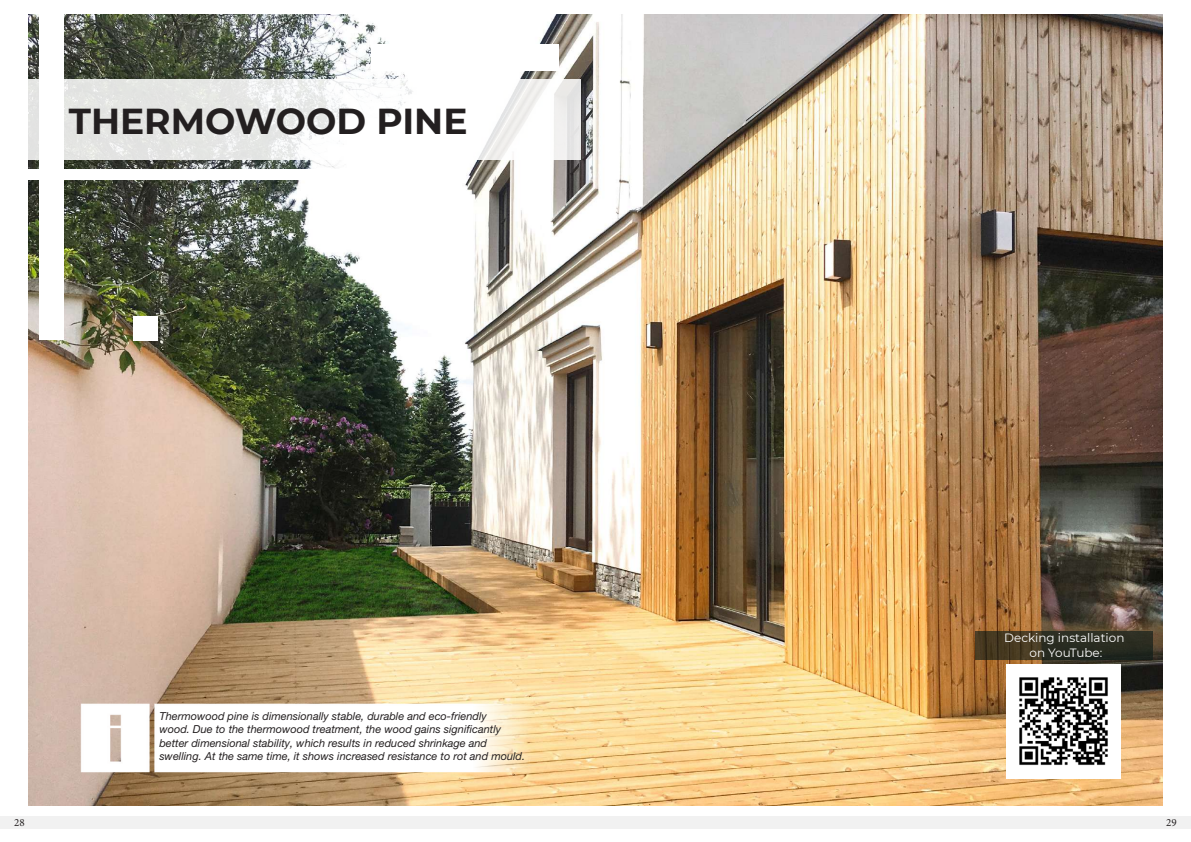
<style>
.page{position:relative;width:1191px;height:842px;background:#fff}
.page>*{position:absolute;margin:0;border:0;box-sizing:border-box;transform-origin:0 0}
.t1{font:700 36px "Montserrat";color:#231f20}
.t2{font:12px/14.4px "Montserrat";color:#fff;text-align:center}
.t3{font:italic 11px/13.2px "Helvetica Neue LT Pro";color:#231f20}
.t4{font:11px "Minion Pro";color:#231f20}
</style>
<div class="page">
<div style="left:0;top:816px;width:1191px;height:12px;background:#f1f1f1"></div>
<img style="left:28px;top:14px;width:1134px;height:791px">
<img style="left:35px;top:626px;width:528px;height:203px">
<div style="left:1006px;top:665px;width:114px;height:114px;background:#fff"></div>
<img style="left:1019px;top:677px;width:89px;height:88px">
<svg style="left:975px;top:631px;width:177px;height:29px;background:#333020"></svg>
<div style="left:40px;top:14px;width:24px;height:325px;background:#fff"></div>
<svg style="left:28px;top:79px;width:553px;height:81px"></svg>
<div style="left:28px;top:169px;width:326px;height:10px;background:#fff"></div>
<div style="left:371px;top:44px;width:187px;height:27px;background:#fff"></div>
<div style="left:133px;top:317px;width:24px;height:24px;background:#fff"></div>
<h1 class="t1" style="left:69px;top:95px;width:400px">THERMOWOOD PINE</h1>
<p class="t3" style="left:159px;top:710px;width:367px">Thermowood pine is dimensionally stable, durable and eco-friendly<br>wood. Due to the thermowood treatment, the wood gains significantly better dimensional stability, which results in reduced shrinkage and swelling. At the same time, it shows increased resistance to rot and mould.</p>
<p class="t2" style="left:1004px;top:630px;width:122px">Decking installation on YouTube:</p>
<p class="t4" style="left:14px;top:815px;width:12px">28</p>
<p class="t4" style="left:1166px;top:815px;width:12px">29</p>
</div>
